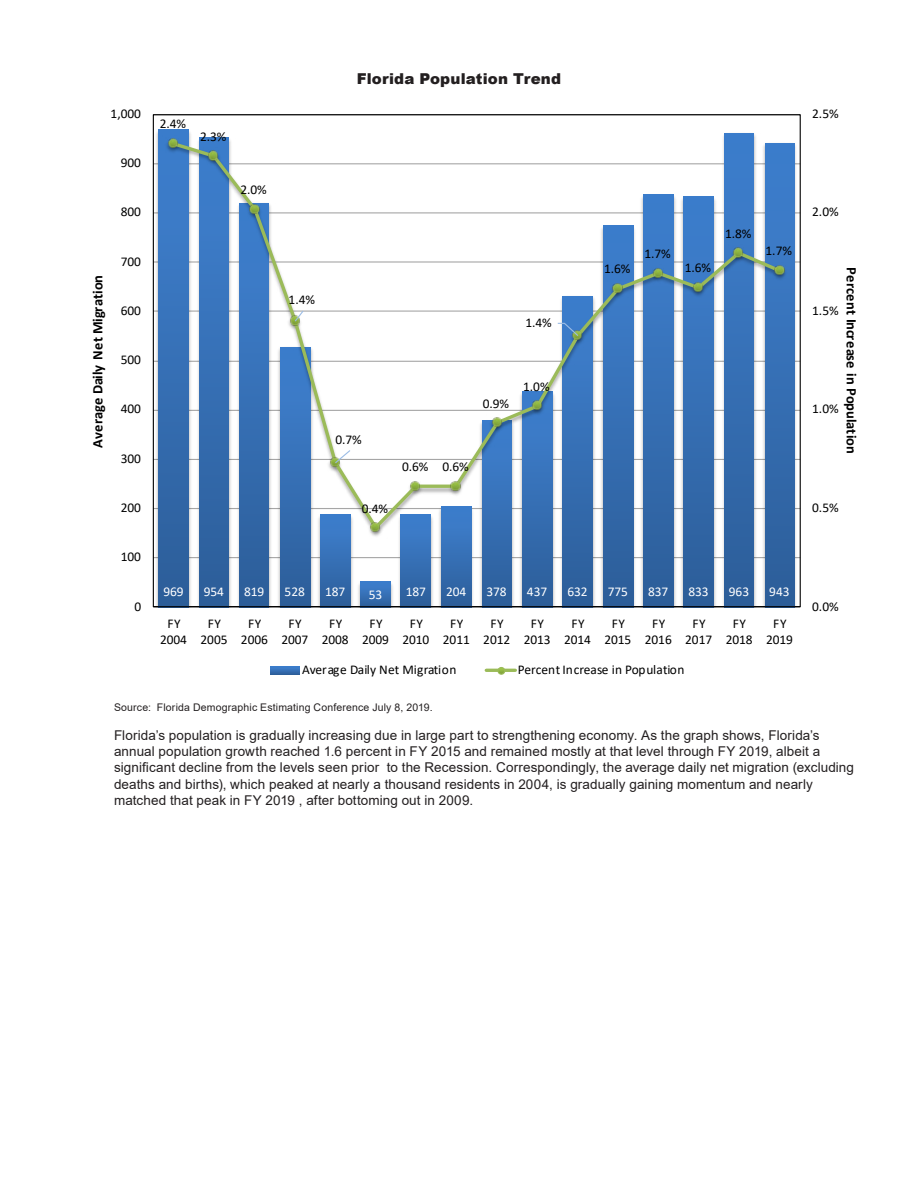
<style>
.page{position:relative;width:918px;height:1188px;background:#fff}
.page>*{position:absolute;margin:0;border:0;box-sizing:border-box;transform-origin:0 0}
.t1{font:900 15px "Arial";letter-spacing:.01em;color:#231f20}
.t2{font:700 14.55px "Calibri";color:#000}
.Graph_Footer{font:13.5px/16.2px "Arial";letter-spacing:.005em;color:#231f20}
.t3{font:13.35px/16.4px "Calibri";letter-spacing:-.005em;color:#000;text-align:center}
.t4{font:13.35px "Calibri";letter-spacing:-.005em;color:#fff}
.Graph_Footer-2{font:10.5px "Arial";letter-spacing:.015em;color:#231f20}
</style>
<div class="page">
<hr style="left:153px;top:557px;width:647px;height:1px;background:#a6a6a6">
<img style="left:153px;top:125px;width:40px;height:481px">
<img style="left:193px;top:137px;width:40px;height:469px">
<img style="left:233px;top:538px;width:40px;height:68px">
<img style="left:273px;top:538px;width:41px;height:68px">
<img style="left:314px;top:538px;width:43px;height:68px">
<img style="left:354px;top:577px;width:39px;height:29px">
<img style="left:394px;top:538px;width:40px;height:68px">
<img style="left:434px;top:538px;width:42px;height:68px">
<img style="left:476px;top:538px;width:40px;height:68px">
<img style="left:516px;top:538px;width:40px;height:68px">
<img style="left:556px;top:538px;width:40px;height:68px">
<img style="left:596px;top:538px;width:41px;height:68px">
<img style="left:637px;top:538px;width:40px;height:68px">
<img style="left:677px;top:538px;width:41px;height:68px">
<img style="left:718px;top:133px;width:40px;height:473px">
<img style="left:758px;top:139px;width:43px;height:468px">
<div style="left:158px;top:130px;width:31px;height:477px;background:linear-gradient(to bottom,#3e80d0,#2d5e99)"></div>
<div style="left:200px;top:138px;width:29px;height:469px;background:#2d609c"></div>
<div style="left:240px;top:203px;width:29px;height:404px;background:#2e609d"></div>
<div style="left:280px;top:347px;width:30px;height:260px;background:#2f62a0"></div>
<svg style="left:320px;top:538px;width:31px;height:68px;background:#336bae"></svg>
<svg style="left:361px;top:582px;width:30px;height:24px"></svg>
<svg style="left:401px;top:538px;width:30px;height:68px;background:#336bae"></svg>
<svg style="left:441px;top:538px;width:30px;height:68px;background:#336aac"></svg>
<div style="left:482px;top:421px;width:29px;height:186px;background:#3064a3"></div>
<div style="left:523px;top:392px;width:30px;height:215px;background:#2f63a1"></div>
<div style="left:563px;top:296px;width:30px;height:311px;background:#2e619e"></div>
<div style="left:603px;top:226px;width:30px;height:381px;background:#2e609d"></div>
<div style="left:643px;top:195px;width:30px;height:412px;background:#2e609d"></div>
<div style="left:683px;top:197px;width:31px;height:410px;background:#2e609d"></div>
<div style="left:725px;top:133px;width:29px;height:474px;background:#2e609d"></div>
<div style="left:765px;top:143px;width:29px;height:464px;background:linear-gradient(to bottom,#3e80d0,#2d5e99)"></div>
<hr style="left:153px;top:606px;width:647px;height:1px;background:#000">
<img style="left:165px;top:138px;width:623px;height:400px">
<img style="left:163px;top:135px;width:20px;height:22px">
<img style="left:365px;top:533px;width:20px;height:5px">
<img style="left:785px;top:263px;width:5px;height:21px">
<svg style="left:169px;top:140px;width:616px;height:393px"></svg>
<svg style="left:167px;top:138px;width:11px;height:11px"></svg>
<svg style="left:208px;top:150px;width:11px;height:11px"></svg>
<svg style="left:249px;top:203px;width:11px;height:12px"></svg>
<svg style="left:370px;top:521px;width:11px;height:12px"></svg>
<svg style="left:410px;top:480px;width:11px;height:11px"></svg>
<svg style="left:450px;top:480px;width:11px;height:11px"></svg>
<svg style="left:491px;top:417px;width:11px;height:11px"></svg>
<svg style="left:532px;top:400px;width:11px;height:11px"></svg>
<svg style="left:612px;top:283px;width:11px;height:11px"></svg>
<svg style="left:652px;top:267px;width:11px;height:11px"></svg>
<svg style="left:692px;top:282px;width:12px;height:11px"></svg>
<svg style="left:733px;top:247px;width:11px;height:11px"></svg>
<svg style="left:774px;top:265px;width:11px;height:11px"></svg>
<svg style="left:289px;top:310px;width:16px;height:16px"></svg>
<svg style="left:329px;top:449px;width:23px;height:19px"></svg>
<svg style="left:557px;top:322px;width:26px;height:19px"></svg>
<svg style="left:270px;top:666px;width:29px;height:8px"></svg>
<hr style="left:486px;top:669px;width:29px;height:3px;background:#9bbb59">
<svg style="left:499px;top:668px;width:6px;height:6px"></svg>
<div style="left:497px;top:667px;width:8px;height:8px;border:1px solid #9bbb59;border-radius:50%"></div>
<p class="t3" style="left:111px;top:105px;width:32px">1,000</p>
<p class="t3" style="left:121px;top:154px;width:22px">900</p>
<p class="t3" style="left:121px;top:203px;width:22px">800</p>
<p class="t2" style="left:87px;top:448px;width:174px;rotate:-90deg">Average Daily Net Migration</p>
<p class="t3" style="left:121px;top:253px;width:22px">700</p>
<p class="t3" style="left:121px;top:302px;width:22px">600</p>
<p class="t3" style="left:121px;top:351px;width:22px">500</p>
<p class="t3" style="left:121px;top:401px;width:22px">400</p>
<p class="t3" style="left:121px;top:450px;width:22px">300</p>
<p class="t3" style="left:121px;top:499px;width:22px">200</p>
<p class="t3" style="left:121px;top:548px;width:22px">100</p>
<p class="t3" style="left:134px;top:598px;width:8px">0</p>
<p class="t3" style="left:160px;top:115px;width:28px">2.4%</p>
<p class="t3" style="left:200px;top:128px;width:28px">2.3%</p>
<p class="t3" style="left:241px;top:181px;width:28px">2.0%</p>
<p class="t1" style="left:357px;top:68px;width:206px">Florida Population Trend</p>
<p class="t3" style="left:289px;top:291px;width:28px">1.4%</p>
<p class="t3" style="left:526px;top:314px;width:28px">1.4%</p>
<p class="t3" style="left:335px;top:431px;width:28px">0.7%</p>
<p class="t3" style="left:362px;top:500px;width:28px">0.4%</p>
<p class="t3" style="left:483px;top:395px;width:28px">0.9%</p>
<p class="t3" style="left:402px;top:458px;width:68px">0.6% 0.6%</p>
<p class="t3" style="left:523px;top:378px;width:28px">1.0%</p>
<p class="t3" style="left:604px;top:260px;width:28px">1.6%</p>
<p class="t3" style="left:644px;top:245px;width:28px">1.7%</p>
<p class="t3" style="left:685px;top:259px;width:28px">1.6%</p>
<p class="t3" style="left:725px;top:225px;width:28px">1.8%</p>
<p class="t3" style="left:766px;top:242px;width:28px">1.7%</p>
<p class="t4" style="left:163px;top:583px;width:22px">969</p>
<p class="t4" style="left:204px;top:583px;width:22px">954</p>
<p class="t4" style="left:244px;top:583px;width:22px">819</p>
<p class="t4" style="left:285px;top:583px;width:22px">528</p>
<p class="t4" style="left:325px;top:583px;width:22px">187</p>
<p class="t4" style="left:369px;top:585px;width:15px">53</p>
<p class="t4" style="left:406px;top:583px;width:22px">187</p>
<p class="t4" style="left:446px;top:583px;width:22px">204</p>
<p class="t4" style="left:487px;top:583px;width:22px">378</p>
<p class="t4" style="left:527px;top:583px;width:22px">437</p>
<p class="t4" style="left:567px;top:583px;width:22px">632</p>
<p class="t4" style="left:608px;top:583px;width:22px">775</p>
<p class="t4" style="left:648px;top:583px;width:22px">837</p>
<p class="t4" style="left:689px;top:583px;width:22px">833</p>
<p class="t4" style="left:729px;top:583px;width:22px">963</p>
<p class="t4" style="left:769px;top:583px;width:22px">943</p>
<p class="t3" style="left:160px;top:615px;width:28px">FY<br>2004</p>
<p class="t3" style="left:201px;top:615px;width:28px">FY<br>2005</p>
<p class="t3" style="left:241px;top:615px;width:28px">FY<br>2006</p>
<p class="t3" style="left:281px;top:615px;width:28px">FY<br>2007</p>
<p class="t3" style="left:322px;top:615px;width:28px">FY<br>2008</p>
<p class="t3" style="left:362px;top:615px;width:28px">FY<br>2009</p>
<p class="t3" style="left:403px;top:615px;width:28px">FY<br>2010</p>
<p class="t3" style="left:443px;top:615px;width:28px">FY<br>2011</p>
<p class="t3" style="left:483px;top:615px;width:28px">FY<br>2012</p>
<p class="t3" style="left:524px;top:615px;width:28px">FY<br>2013</p>
<p class="t3" style="left:564px;top:615px;width:28px">FY<br>2014</p>
<p class="t3" style="left:605px;top:615px;width:28px">FY<br>2015</p>
<p class="t3" style="left:645px;top:615px;width:28px">FY<br>2016</p>
<p class="t3" style="left:685px;top:615px;width:28px">FY<br>2017</p>
<p class="t3" style="left:726px;top:615px;width:28px">FY<br>2018</p>
<p class="t3" style="left:766px;top:615px;width:28px">FY<br>2019</p>
<p class="t3" style="left:302px;top:661px;width:156px">Average Daily Net Migration</p>
<p class="t3" style="left:518px;top:661px;width:168px">Percent Increase in Population</p>
<p class="t3" style="left:812px;top:105px;width:28px">2.5%</p>
<p class="t3" style="left:812px;top:203px;width:28px">2.0%</p>
<p class="t2" style="left:862px;top:267px;width:188px;rotate:90deg">Percent Increase in Population</p>
<p class="t3" style="left:812px;top:302px;width:28px">1.5%</p>
<p class="t3" style="left:812px;top:401px;width:28px">1.0%</p>
<p class="t3" style="left:812px;top:499px;width:28px">0.5%</p>
<p class="t3" style="left:812px;top:598px;width:28px">0.0%</p>
<p class="Graph_Footer-2" style="left:114px;top:700px;width:320px">Source: Florida Demographic Estimating Conference July 8, 2019.</p>
<p class="Graph_Footer" style="left:114px;top:727px;width:742px">Florida’s population is gradually increasing due in large part to strengthening economy. As the graph shows, Florida’s annual population growth reached 1.6 percent in FY 2015 and remained mostly at that level through FY 2019, albeit a significant decline from the levels seen prior to the Recession. Correspondingly, the average daily net migration (excluding deaths and births), which peaked at nearly a thousand residents in 2004, is gradually gaining momentum and nearly matched that peak in FY 2019 , after bottoming out in 2009.</p>
</div>
